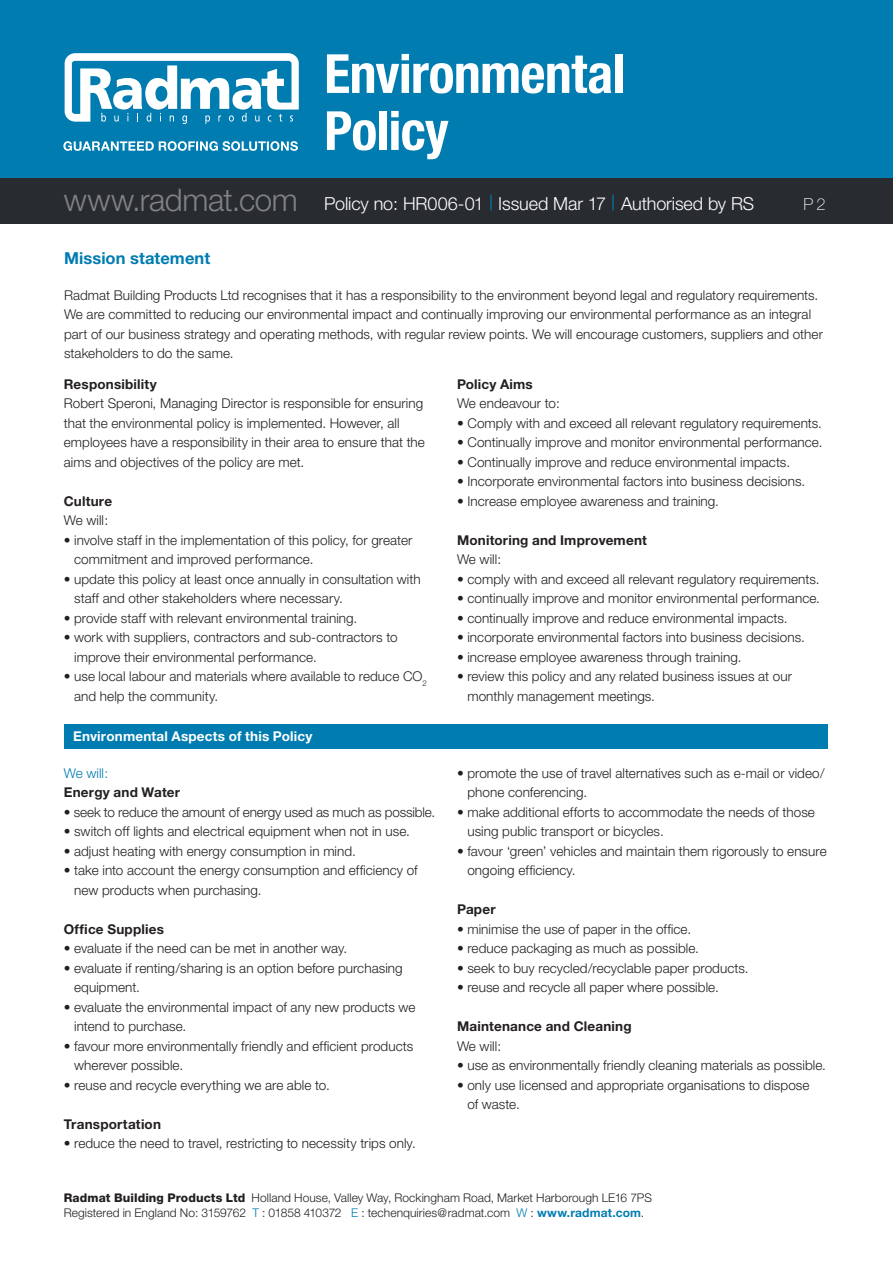
<style>
.page{position:relative;width:893px;height:1263px;background:#fff}
.page>*{position:absolute;margin:0;border:0;box-sizing:border-box;transform-origin:0 0}
.t1{font:700 condensed 54px/57px "Helvetica Neue";letter-spacing:-.015em;color:#fff}
.t2{font:300 31.2px "Helvetica Neue";letter-spacing:-.01em;color:#808285}
.t3{font:300 18px "Helvetica Neue";letter-spacing:-.005em;color:#fff}
.t4{font:700 16.5px "Helvetica Neue";letter-spacing:.005em;color:#007cb1}
.t5{font:100 16.5px "Helvetica Neue";color:#fff}
.t6{font:300 13.5px/19.5px "Helvetica Neue";letter-spacing:.005em;color:#231f20}
.t7{font:700 13.5px/19.5px "Helvetica Neue";letter-spacing:.015em;color:#231f20}
.t8{font:700 13.5px "Helvetica Neue";letter-spacing:.015em;color:#fff}
.t9{font:300 12px/14.4px "Helvetica Neue";letter-spacing:.005em;color:#231f20}
.s1{font-size:21px;color:#007cb1}
.s2{font-weight:300;color:#007cb1}
.s3{font-weight:800}
.s4{color:#007cb1}
.s5{font-weight:700;color:#007cb1}
</style>
<div class="page">
<div style="left:0;top:0;width:893px;height:178px;background:#007cb1"></div>
<div style="left:0;top:179px;width:893px;height:45px;background:#282c31"></div>
<svg style="left:65px;top:53px;width:234px;height:71px"></svg>
<svg style="left:63px;top:141px;width:235px;height:10px"></svg>
<div style="left:65px;top:724px;width:763px;height:24px;background:#007cb1"></div>
<h2 class="t2" style="left:64px;top:181px;width:236px">www.radmat.com</h2>
<h1 class="t1" style="left:324px;top:41px;width:302px">Environmental<br>Policy</h1>
<p class="t3" style="left:324px;top:193px;width:432px">Policy no: HR006-01 <span class="s1">|</span> Issued Mar 17 <span class="s1">|</span> Authorised by RS</p>
<p class="t5" style="left:803px;top:195px;width:24px">P 2</p>
<p class="t4" style="left:64px;top:248px;width:148px">Mission statement</p>
<p class="t6" style="left:64px;top:285px;width:760px">Radmat Building Products Ltd recognises that it has a responsibility to the environment beyond legal and regulatory requirements.<br>We are committed to reducing our environmental impact and continually improving our environmental performance as an integral part of our business strategy and operating methods, with regular review points. We will encourage customers, suppliers and other stakeholders to do the same.</p>
<p class="t7" style="left:64px;top:374px;width:95px">Responsibility</p>
<p class="t6" style="left:64px;top:393px;width:363px">Robert Speroni, Managing Director is responsible for ensuring that the environmental policy is implemented. However, all employees have a responsibility in their area to ensure that the aims and objectives of the policy are met.</p>
<p class="t7" style="left:64px;top:491px;width:50px">Culture</p>
<p class="t6" style="left:64px;top:510px;width:46px">We will:</p>
<p class="t6" style="left:74px;top:530px;width:340px;text-indent:-10px">• involve staff in the implementation of this policy, for greater commitment and improved performance.</p>
<p class="t6" style="left:74px;top:569px;width:348px;text-indent:-10px">• update this policy at least once annually in consultation with staff and other stakeholders where necessary.</p>
<p class="t6" style="left:64px;top:608px;width:295px">• provide staff with relevant environmental training.</p>
<p class="t6" style="left:74px;top:627px;width:325px;text-indent:-10px">• work with suppliers, contractors and sub-contractors to improve their environmental performance.</p>
<p class="t6" style="left:74px;top:666px;width:354px;text-indent:-10px">• use local labour and materials where available to reduce CO<sub>2 </sub>and help the community.</p>
<p class="t7" style="left:457px;top:374px;width:77px">Policy Aims</p>
<p class="t6" style="left:457px;top:393px;width:104px">We endeavour to:</p>
<p class="t6" style="left:457px;top:413px;width:366px">• Comply with and exceed all relevant regulatory requirements.</p>
<p class="t6" style="left:457px;top:432px;width:367px">• Continually improve and monitor environmental performance.</p>
<p class="t6" style="left:457px;top:452px;width:335px">• Continually improve and reduce environmental impacts.</p>
<p class="t6" style="left:457px;top:471px;width:350px">• Incorporate environmental factors into business decisions.</p>
<p class="t6" style="left:457px;top:491px;width:263px">• Increase employee awareness and training.</p>
<p class="t7" style="left:457px;top:530px;width:191px">Monitoring and Improvement</p>
<p class="t6" style="left:457px;top:549px;width:46px">We will:</p>
<p class="t6" style="left:457px;top:569px;width:364px">• comply with and exceed all relevant regulatory requirements.</p>
<p class="t6" style="left:457px;top:588px;width:365px">• continually improve and monitor environmental performance.</p>
<p class="t6" style="left:457px;top:608px;width:332px">• continually improve and reduce environmental impacts.</p>
<p class="t6" style="left:457px;top:627px;width:349px">• incorporate environmental factors into business decisions.</p>
<p class="t6" style="left:457px;top:647px;width:286px">• increase employee awareness through training.</p>
<p class="t6" style="left:467px;top:666px;width:326px;text-indent:-10px">• review this policy and any related business issues at our monthly management meetings.</p>
<p class="t8" style="left:73px;top:727px;width:241px">Environmental Aspects of this Policy</p>
<p class="t7" style="left:64px;top:763px;width:118px"><span class="s2">We will:<br></span>Energy and Water</p>
<p class="t6" style="left:64px;top:802px;width:373px">• seek to reduce the amount of energy used as much as possible.</p>
<p class="t6" style="left:64px;top:821px;width:348px">• switch off lights and electrical equipment when not in use.</p>
<p class="t6" style="left:64px;top:841px;width:294px">• adjust heating with energy consumption in mind.</p>
<p class="t6" style="left:74px;top:860px;width:345px;text-indent:-10px">• take into account the energy consumption and efficiency of new products when purchasing.</p>
<p class="t7" style="left:64px;top:919px;width:102px">Office Supplies</p>
<p class="t6" style="left:64px;top:938px;width:285px">• evaluate if the need can be met in another way.</p>
<p class="t6" style="left:74px;top:958px;width:330px;text-indent:-10px">• evaluate if renting/sharing is an option before purchasing equipment.</p>
<p class="t6" style="left:74px;top:997px;width:343px;text-indent:-10px">• evaluate the environmental impact of any new products we intend to purchase.</p>
<p class="t6" style="left:74px;top:1036px;width:341px;text-indent:-10px">• favour more environmentally friendly and efficient products wherever possible.</p>
<p class="t6" style="left:64px;top:1075px;width:267px">• reuse and recycle everything we are able to.</p>
<p class="t7" style="left:64px;top:1114px;width:99px">Transportation</p>
<p class="t6" style="left:64px;top:1133px;width:353px">• reduce the need to travel, restricting to necessity trips only.</p>
<p class="t6" style="left:467px;top:763px;width:359px;text-indent:-10px">• promote the use of travel alternatives such as e-mail or video/ phone conferencing.</p>
<p class="t6" style="left:467px;top:802px;width:349px;text-indent:-10px">• make additional efforts to accommodate the needs of those using public transport or bicycles.</p>
<p class="t6" style="left:467px;top:841px;width:361px;text-indent:-10px">• favour ‘green’ vehicles and maintain them rigorously to ensure ongoing efficiency.</p>
<p class="t7" style="left:457px;top:899px;width:40px">Paper</p>
<p class="t6" style="left:457px;top:919px;width:236px">• minimise the use of paper in the office.</p>
<p class="t6" style="left:457px;top:938px;width:243px">• reduce packaging as much as possible.</p>
<p class="t6" style="left:457px;top:958px;width:293px">• seek to buy recycled/recyclable paper products.</p>
<p class="t6" style="left:457px;top:977px;width:263px">• reuse and recycle all paper where possible.</p>
<p class="t7" style="left:457px;top:1016px;width:176px">Maintenance and Cleaning</p>
<p class="t6" style="left:457px;top:1036px;width:46px">We will:</p>
<p class="t6" style="left:457px;top:1055px;width:370px">• use as environmentally friendly cleaning materials as possible.</p>
<p class="t6" style="left:467px;top:1075px;width:344px;text-indent:-10px">• only use licensed and appropriate organisations to dispose of waste.</p>
<p class="t9" style="left:64px;top:1190px;width:590px"><span class="s3">Radmat Building Products Ltd</span> Holland House, Valley Way, Rockingham Road, Market Harborough LE16 7PS<br>Registered in England No: 3159762 <span class="s4">T</span> : 01858 410372 <span class="s4">E</span> : techenquiries@radmat.com <span class="s4">W</span> : <span class="s5">www.radmat.com</span>.</p>
</div>
